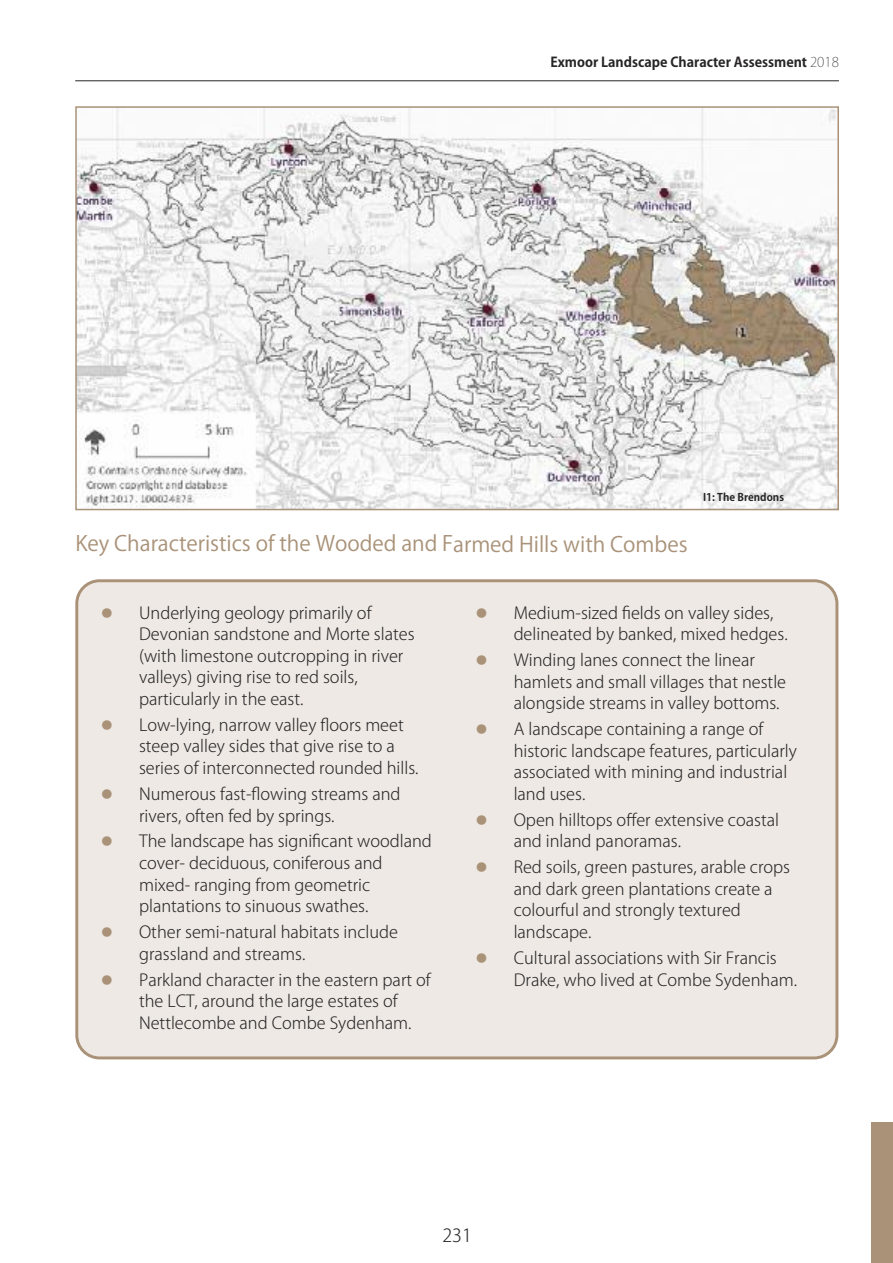
<style>
.page{position:relative;width:893px;height:1263px;background:#fff}
.page>*{position:absolute;margin:0;border:0;box-sizing:border-box;transform-origin:0 0}
.t1{font:21px "Koz Go Pro";letter-spacing:-.005em;color:#a99278}
.t2{font:300 18px "Koz Go Pr 6 N";color:#272526}
.t3{font:300 16.5px/21.6px "Koz Go Pro";color:#272526}
.t4{font:700 13.5px "Koz Go Pr 6 N";color:#272526}
.t5{font:700 10.5px "Koz Go Pro";color:#272526}
.s1{font-family:"Koz Go Pro";font-weight:200}
.s2{color:#a99278}
</style>
<div class="page">
<hr style="left:75px;top:81px;width:764px;height:1px;background:#272526">
<img style="left:78px;top:109px;width:758px;height:398px">
<div style="left:75px;top:106px;width:764px;height:404px;border:2px solid #a99278"></div>
<div style="left:75px;top:579px;width:763px;height:480px;background:#eee9e4"></div>
<div style="left:872px;top:1123px;width:21px;height:140px;background:#a99278"></div>
<p class="t4" style="left:550px;top:55px;width:290px">Exmoor Landscape Character Assessment <span class="s1">2018</span></p>
<p class="t1" style="left:75px;top:530px;width:614px">Key Characteristics of the Wooded and Farmed Hills with Combes</p>
<p class="t5" style="left:703px;top:491px;width:82px">I1: The Brendons</p>
<p class="t3" style="left:139px;top:602px;width:277px;text-indent:-38px"><span class="s2">●</span> Underlying geology primarily of Devonian sandstone and Morte slates (with limestone outcropping in river valleys) giving rise to red soils, particularly in the east.</p>
<p class="t3" style="left:139px;top:714px;width:281px;text-indent:-38px"><span class="s2">●</span> Low-lying, narrow valley floors meet steep valley sides that give rise to a series of interconnected rounded hills.</p>
<p class="t3" style="left:139px;top:783px;width:263px;text-indent:-38px"><span class="s2">●</span> Numerous fast-flowing streams and rivers, often fed by springs.</p>
<p class="t3" style="left:139px;top:831px;width:294px;text-indent:-38px"><span class="s2">●</span> The landscape has significant woodland cover- deciduous, coniferous and mixed- ranging from geometric plantations to sinuous swathes.</p>
<p class="t3" style="left:139px;top:921px;width:260px;text-indent:-38px"><span class="s2">●</span> Other semi-natural habitats include grassland and streams.</p>
<p class="t3" style="left:139px;top:969px;width:293px;text-indent:-38px"><span class="s2">●</span> Parkland character in the eastern part of the LCT, around the large estates of<br>Nettlecombe and Combe Sydenham.</p>
<p class="t3" style="left:514px;top:602px;width:275px;text-indent:-38px"><span class="s2">●</span> Medium-sized fields on valley sides, delineated by banked, mixed hedges.</p>
<p class="t3" style="left:514px;top:649px;width:274px;text-indent:-38px"><span class="s2">●</span> Winding lanes connect the linear hamlets and small villages that nestle alongside streams in valley bottoms.</p>
<p class="t3" style="left:514px;top:718px;width:285px;text-indent:-38px"><span class="s2">●</span> A landscape containing a range of historic landscape features, particularly associated with mining and industrial land uses.</p>
<p class="t3" style="left:514px;top:809px;width:267px;text-indent:-38px"><span class="s2">●</span> Open hilltops offer extensive coastal and inland panoramas.</p>
<p class="t3" style="left:514px;top:856px;width:278px;text-indent:-38px"><span class="s2">●</span> Red soils, green pastures, arable crops and dark green plantations create a colourful and strongly textured landscape.</p>
<p class="t3" style="left:514px;top:947px;width:285px;text-indent:-38px"><span class="s2">●</span> Cultural associations with Sir Francis<br>Drake, who lived at Combe Sydenham.</p>
<p class="t2" style="left:442px;top:1226px;width:31px">231</p>
</div>
